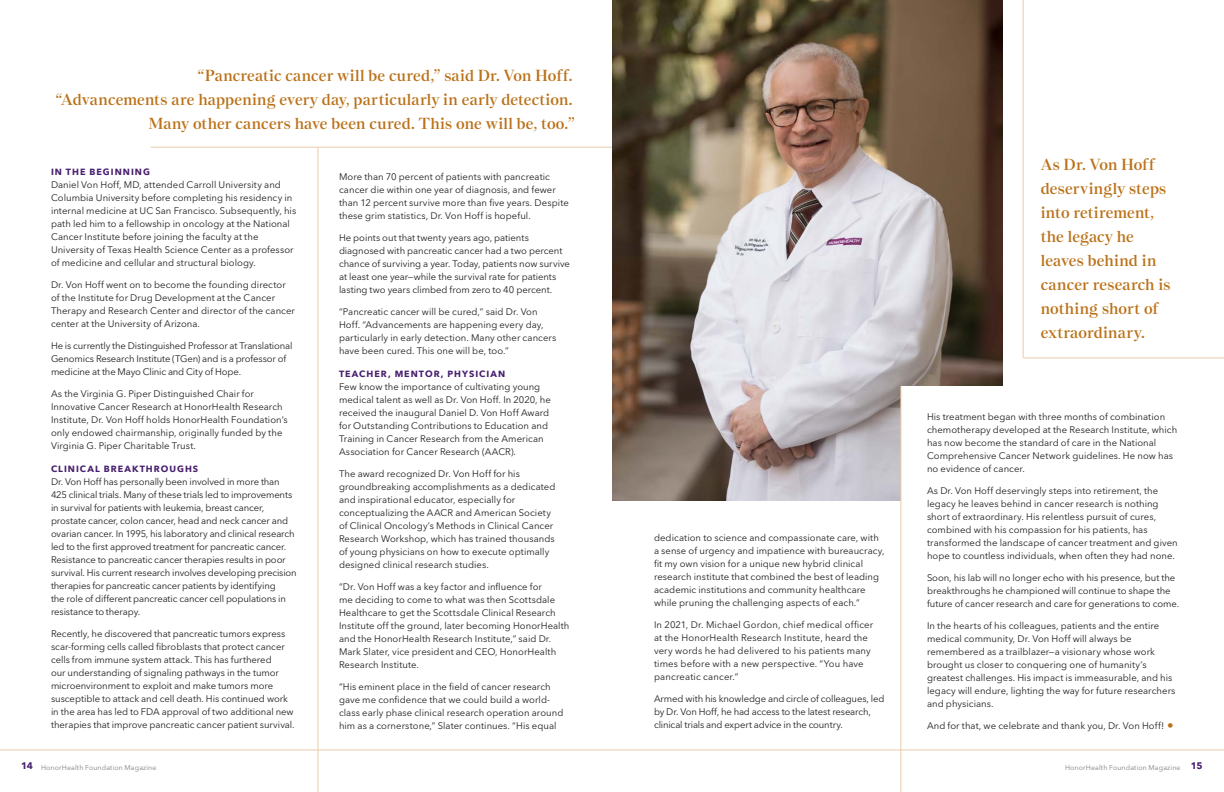
<style>
.page{position:relative;width:1224px;height:792px;background:#fff}
.page>*{position:absolute;margin:0;border:0;box-sizing:border-box;transform-origin:0 0}
.t1{font:600 16px/24px "Nantes";letter-spacing:.01em;color:#bb7118;text-align:right}
.t2{font:9.5px/13px "Avenir Next LT Pro";letter-spacing:.005em;color:#231f20}
.t3{font:9.5px/13px "Avenir Next LT Pro";letter-spacing:-.015em;color:#231f20}
.t4{font:700 9px "Avenir Next";letter-spacing:.115em;color:#48206f}
.t5{font:7px "Avenir Next LT Pro";letter-spacing:.015em;color:#818283}
.s1{font-size:13px;color:#bb7118}
.s2{font-weight:700;font-size:9.5px;color:#48206f}
</style>
<div class="page">
<hr style="left:1023px;top:358px;width:201px;height:1px;background:#e8cba9">
<hr style="left:151px;top:147px;width:474px;height:1px;background:#e8cba9">
<hr style="left:318px;top:147px;width:1px;height:645px;background:#e8cba9">
<hr style="left:0;top:750px;width:1224px;height:1px;background:#e8cba9">
<img style="left:612px;top:0;width:391px;height:500px">
<div style="left:901px;top:386px;width:280px;height:228px;background:#fff"></div>
<hr style="left:901px;top:386px;width:1px;height:406px;background:#e8cba9">
<hr style="left:1023px;top:0;width:1px;height:358px;background:#e8cba9">
<h1 class="t1" style="left:56px;top:63px;width:520px">“Pancreatic cancer will be cured,” said Dr. Von Hoff.<br>“Advancements are happening every day, particularly in early detection.<br>Many other cancers have been cured. This one will be, too.”</h1>
<p class="t4" style="left:51px;top:164px;width:100px">IN THE BEGINNING</p>
<p class="t2" style="left:51px;top:178px;width:247px">Daniel Von Hoff, MD, attended Carroll University and Columbia University before completing his residency in internal medicine at UC San Francisco. Subsequently, his path led him to a fellowship in oncology at the National Cancer Institute before joining the faculty at the University of Texas Health Science Center as a professor of medicine and cellular and structural biology.</p>
<p class="t2" style="left:51px;top:278px;width:245px">Dr. Von Hoff went on to become the founding director of the Institute for Drug Development at the Cancer Therapy and Research Center and director of the cancer center at the University of Arizona.</p>
<p class="t3" style="left:51px;top:339px;width:243px">He is currently the Distinguished Professor at Translational<br>Genomics Research Institute (TGen) and is a professor of medicine at the Mayo Clinic and City of Hope.</p>
<p class="t2" style="left:51px;top:387px;width:238px">As the Virginia G. Piper Distinguished Chair for Innovative Cancer Research at HonorHealth Research Institute, Dr. Von Hoff holds HonorHealth Foundation’s only endowed chairmanship, originally funded by the Virginia G. Piper Charitable Trust.</p>
<p class="t4" style="left:51px;top:461px;width:149px">CLINICAL BREAKTHROUGHS</p>
<p class="t3" style="left:51px;top:475px;width:247px">Dr. Von Hoff has personally been involved in more than 425 clinical trials. Many of these trials led to improvements in survival for patients with leukemia, breast cancer, prostate cancer, colon cancer, head and neck cancer and ovarian cancer. In 1995, his laboratory and clinical research led to the first approved treatment for pancreatic cancer.<br>Resistance to pancreatic cancer therapies results in poor survival. His current research involves developing precision therapies for pancreatic cancer patients by identifying<br>the role of different pancreatic cancer cell populations in resistance to therapy.</p>
<p class="t2" style="left:51px;top:627px;width:245px">Recently, he discovered that pancreatic tumors express scar-forming cells called fibroblasts that protect cancer cells from immune system attack. This has furthered<br>our understanding of signaling pathways in the tumor microenvironment to exploit and make tumors more susceptible to attack and cell death. His continued work in the area has led to FDA approval of two additional new therapies that improve pancreatic cancer patient survival.</p>
<p class="t2" style="left:339px;top:170px;width:231px">More than 70 percent of patients with pancreatic cancer die within one year of diagnosis, and fewer than 12 percent survive more than five years. Despite these grim statistics, Dr. Von Hoff is hopeful.</p>
<p class="t2" style="left:339px;top:231px;width:233px">He points out that twenty years ago, patients diagnosed with pancreatic cancer had a two percent chance of surviving a year. Today, patients now survive at least one year—while the survival rate for patients lasting two years climbed from zero to 40 percent.</p>
<p class="t2" style="left:339px;top:305px;width:219px">“Pancreatic cancer will be cured,” said Dr. Von Hoff. “Advancements are happening every day, particularly in early detection. Many other cancers have been cured. This one will be, too.”</p>
<p class="t4" style="left:339px;top:366px;width:168px">TEACHER, MENTOR, PHYSICIAN</p>
<p class="t2" style="left:339px;top:380px;width:213px">Few know the importance of cultivating young medical talent as well as Dr. Von Hoff. In 2020, he received the inaugural Daniel D. Von Hoff Award for Outstanding Contributions to Education and Training in Cancer Research from the American Association for Cancer Research (AACR).</p>
<p class="t2" style="left:339px;top:467px;width:218px">The award recognized Dr. Von Hoff for his groundbreaking accomplishments as a dedicated and inspirational educator, especially for conceptualizing the AACR and American Society of Clinical Oncology’s Methods in Clinical Cancer Research Workshop, which has trained thousands of young physicians on how to execute optimally designed clinical research studies.</p>
<p class="t2" style="left:339px;top:580px;width:232px">“Dr. Von Hoff was a key factor and influence for<br>me deciding to come to what was then Scottsdale Healthcare to get the Scottsdale Clinical Research Institute off the ground, later becoming HonorHealth and the HonorHealth Research Institute,” said Dr.<br>Mark Slater, vice president and CEO, HonorHealth Research Institute.</p>
<p class="t2" style="left:339px;top:680px;width:226px">“His eminent place in the field of cancer research gave me confidence that we could build a world&shy;class early phase clinical research operation around him as a cornerstone,” Slater continues. “His equal</p>
<p class="t2" style="left:654px;top:531px;width:232px">dedication to science and compassionate care, with a sense of urgency and impatience with bureaucracy, fit my own vision for a unique new hybrid clinical research institute that combined the best of leading academic institutions and community healthcare while pruning the challenging aspects of each.”</p>
<p class="t2" style="left:654px;top:618px;width:221px">In 2021, Dr. Michael Gordon, chief medical officer at the HonorHealth Research Institute, heard the very words he had delivered to his patients many times before with a new perspective. “You have pancreatic cancer.”</p>
<p class="t3" style="left:654px;top:692px;width:232px">Armed with his knowledge and circle of colleagues, led by Dr. Von Hoff, he had access to the latest research, clinical trials and expert advice in the country.</p>
<h1 class="t1" style="left:1041px;top:152px;width:131px;text-align:left">As Dr. Von Hoff deservingly steps into retirement, the legacy he leaves behind in cancer research is nothing short of extraordinary.</h1>
<p class="t2" style="left:927px;top:410px;width:252px">His treatment began with three months of combination chemotherapy developed at the Research Institute, which has now become the standard of care in the National Comprehensive Cancer Network guidelines. He now has no evidence of cancer.</p>
<p class="t2" style="left:927px;top:484px;width:252px">As Dr. Von Hoff deservingly steps into retirement, the legacy he leaves behind in cancer research is nothing short of extraordinary. His relentless pursuit of cures, combined with his compassion for his patients, has transformed the landscape of cancer treatment and given hope to countless individuals, when often they had none.</p>
<p class="t2" style="left:927px;top:571px;width:254px">Soon, his lab will no longer echo with his presence, but the breakthroughs he championed will continue to shape the future of cancer research and care for generations to come.</p>
<p class="t2" style="left:927px;top:619px;width:250px">In the hearts of his colleagues, patients and the entire medical community, Dr. Von Hoff will always be remembered as a trailblazer—a visionary whose work brought us closer to conquering one of humanity’s greatest challenges. His impact is immeasurable, and his legacy will endure, lighting the way for future researchers and physicians.</p>
<p class="t2" style="left:927px;top:719px;width:248px">And for that, we celebrate and thank you, Dr. Von Hoff! <span class="s1">•</span></p>
<p class="t5" style="left:21px;top:763px;width:137px"><span class="s2">14</span> HonorHealth Foundation Magazine</p>
<p class="t5" style="left:1065px;top:763px;width:139px">HonorHealth Foundation Magazine <span class="s2">15</span></p>
</div>
